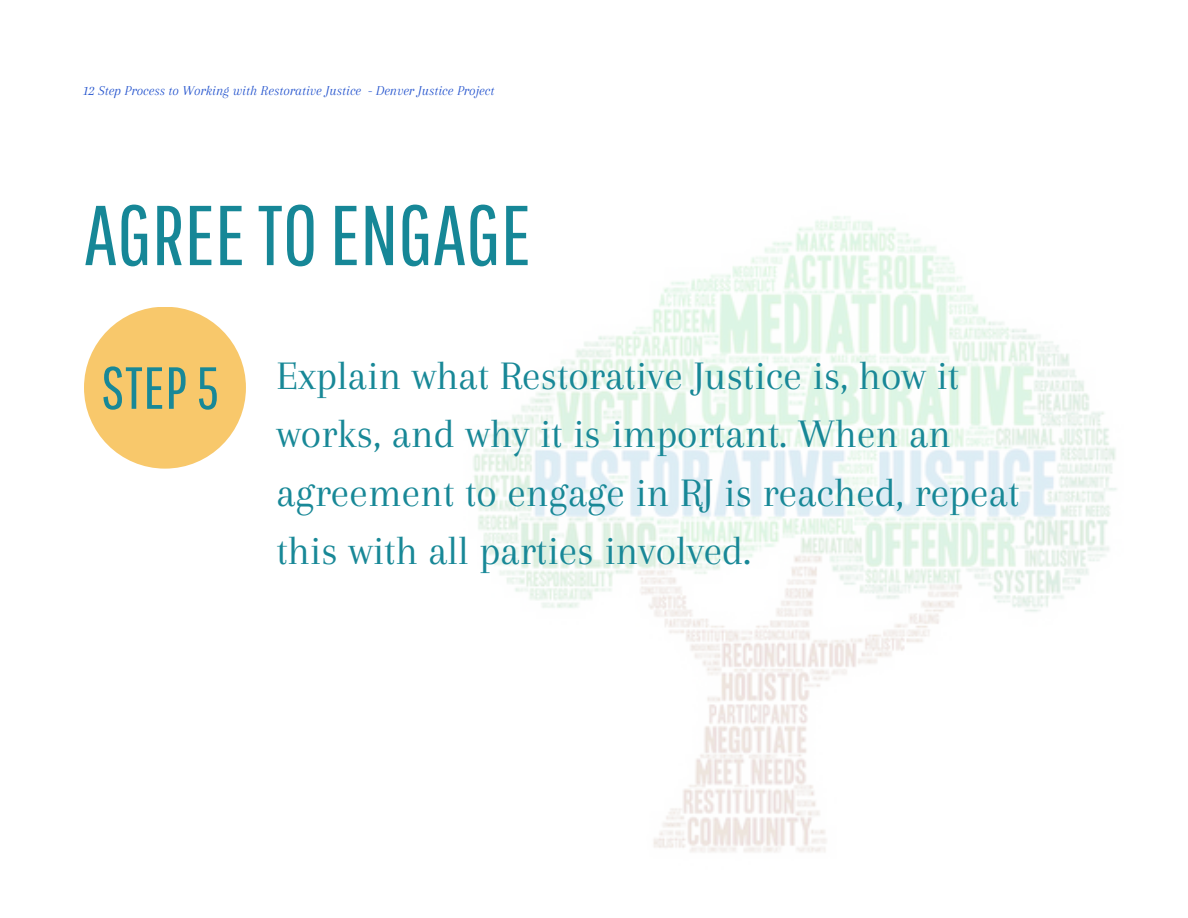
<style>
.page{position:relative;width:1188px;height:918px;background:#fff}
.page>*{position:absolute;margin:0;border:0;box-sizing:border-box;transform-origin:0 0}
.t1{font:84.6px "Pathway Gothic One";color:#168797}
.t2{font:59.4px "Pathway Gothic One";letter-spacing:.01em;color:#188897}
.t3{font:42px/58.5px "Arapey";color:#188897}
.t4{font:italic 14.1px "Arapey";color:#2252cd}
</style>
<div class="page">
<div style="left:84px;top:307px;width:162px;height:162px;background:#f8c86b;border-radius:50%"></div>
<img style="left:473px;top:216px;width:644px;height:637px">
<p class="t4" style="left:84px;top:83px;width:412px">12 Step Process to Working with Restorative Justice - Denver Justice Project</p>
<p class="t1" style="left:84px;top:184px;width:449px">AGREETO ENGAGE</p>
<p class="t2" style="left:101px;top:352px;width:119px">STEP5</p>
<p class="t3" style="left:276px;top:346px;width:745px">Explain what Restorative Justice is, how it works, and why it is important. When an agreement to engage in RJ is reached, repeat this with all parties involved.</p>
</div>
